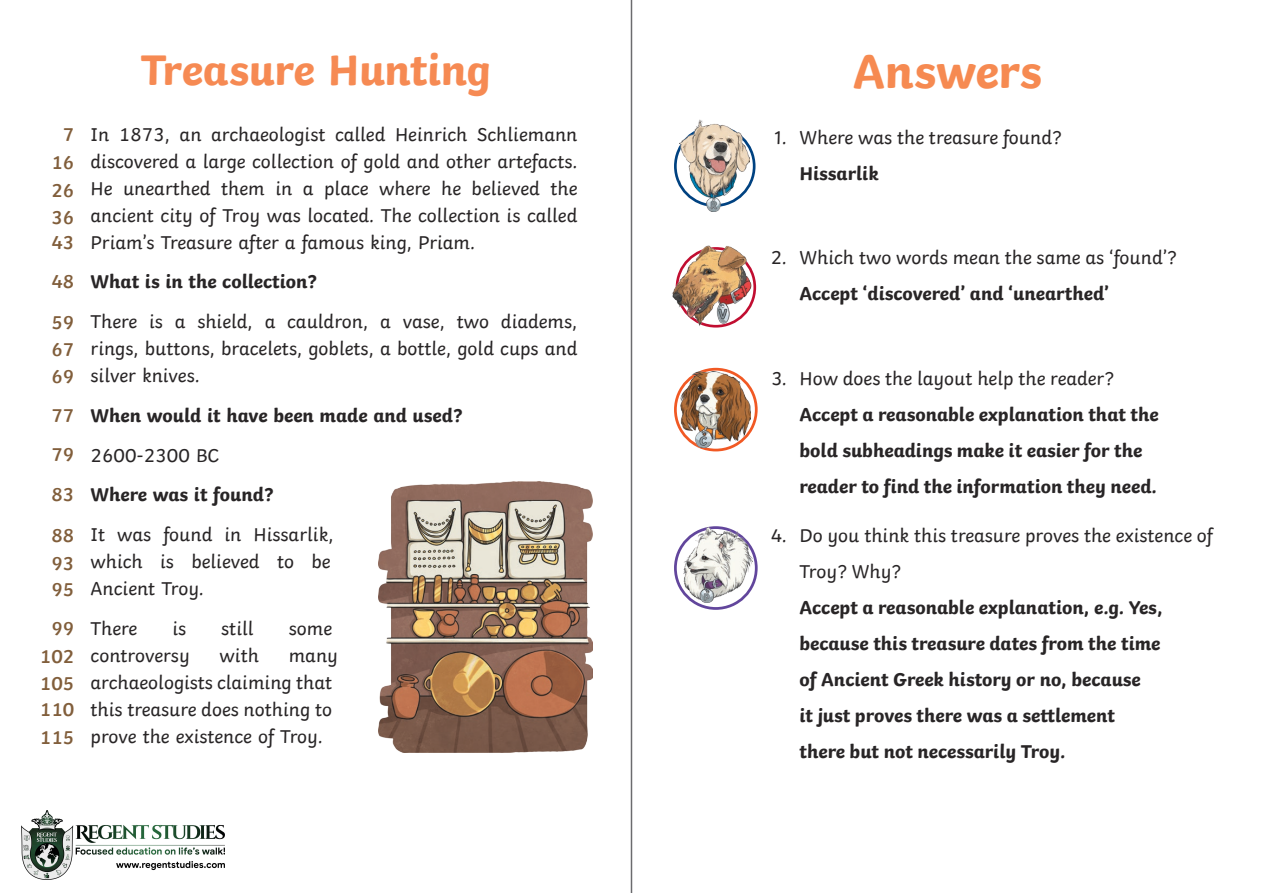
<style>
.page{position:relative;width:1263px;height:893px;background:#fff}
.page>*{position:absolute;margin:0;border:0;box-sizing:border-box;transform-origin:0 0}
.Heading_1{font:700 49.5px "Twinkl";letter-spacing:-.005em;color:#f68a51}
.Heading_1-2{font:700 45px "Twinkl";letter-spacing:-.01em;color:#f68a53}
.KS2_Body_Copy{font:19.5px/27px "Twinkl";color:#282526}
.KS2_Body_Copy-2{font:700 19.5px/36px "Twinkl";color:#282526}
.KS1_Body_Copy{font:600 19.5px/27px "Twinkl";color:#815e3b}
.s1{font-weight:700}
.s2{font-weight:400}
</style>
<div class="page">
<hr style="left:631px;top:0;width:1px;height:893px;background:#6b6b6e">
<img style="left:672px;top:245px;width:82px;height:82px">
<svg style="left:675px;top:127px;width:79px;height:79px"></svg>
<div style="left:674px;top:125px;width:81px;height:82px;border:3px solid #004281;border-radius:50%"></div>
<img style="left:680px;top:119px;width:69px;height:92px">
<svg style="left:675px;top:528px;width:81px;height:80px"></svg>
<div style="left:674px;top:526px;width:84px;height:84px;border:3px solid #62469c;border-radius:50%"></div>
<img style="left:683px;top:527px;width:70px;height:76px">
<svg style="left:675px;top:369px;width:81px;height:81px"></svg>
<div style="left:674px;top:368px;width:84px;height:83px;border:3px solid #f15924;border-radius:50%"></div>
<img style="left:681px;top:372px;width:70px;height:76px">
<img style="left:378px;top:481px;width:214px;height:272px">
<img style="left:22px;top:810px;width:202px;height:69px">
<p class="KS1_Body_Copy" style="left:63px;top:119px;width:13px">7</p>
<p class="KS1_Body_Copy" style="left:51px;top:147px;width:25px">16</p>
<p class="KS1_Body_Copy" style="left:51px;top:175px;width:25px;line-height:26.2px;text-align:justify">26<br>36<br>43</p>
<p class="KS1_Body_Copy" style="left:51px;top:260px;width:25px;line-height:40.5px">48<br>59</p>
<p class="KS1_Body_Copy" style="left:51px;top:334px;width:25px">67<br>69</p>
<p class="KS1_Body_Copy" style="left:51px;top:393px;width:25px;line-height:40px;text-align:justify">77<br>79<br>83<br>88</p>
<p class="KS1_Body_Copy" style="left:51px;top:549px;width:25px;line-height:25.5px">93<br>95</p>
<p class="KS1_Body_Copy" style="left:40px;top:613px;width:36px;text-align:center">99<br>102<br>105<br>110</p>
<p class="KS1_Body_Copy" style="left:40px;top:722px;width:36px">115</p>
<p class="Heading_1-2" style="left:140px;top:33px;width:352px">Treasure Hunting</p>
<p class="Heading_1" style="left:853px;top:31px;width:190px">Answers</p>
<p class="KS2_Body_Copy" style="left:91px;top:119px;width:488px;text-align:justify">In 1873, an archaeologist called Heinrich Schliemann discovered a large collection of gold and other artefacts.<br>He unearthed them in a place where he believed the ancient city of Troy was located. The collection is called Priam’s Treasure after a famous king, Priam.</p>
<p class="KS2_Body_Copy-2" style="left:91px;top:262px;width:228px">What is in the collection?</p>
<p class="KS2_Body_Copy" style="left:91px;top:306px;width:488px;text-align:justify">There is a shield, a cauldron, a vase, two diadems, rings, buttons, bracelets, goblets, a bottle, gold cups and silver knives.</p>
<p class="KS2_Body_Copy-2" style="left:91px;top:395px;width:373px">When would it have been made and used?</p>
<p class="KS2_Body_Copy" style="left:91px;top:440px;width:130px">2600-2300 BC</p>
<p class="KS2_Body_Copy-2" style="left:91px;top:475px;width:184px">Where was it found?</p>
<p class="KS2_Body_Copy" style="left:91px;top:519px;width:245px">It was found in Hissarlik, which is believed to be<br>Ancient Troy.</p>
<p class="KS2_Body_Copy" style="left:91px;top:613px;width:48px">There</p>
<p class="KS2_Body_Copy" style="left:172px;top:613px;width:15px">is</p>
<p class="KS2_Body_Copy" style="left:221px;top:613px;width:34px">still</p>
<p class="KS2_Body_Copy" style="left:289px;top:613px;width:45px">some</p>
<p class="KS2_Body_Copy" style="left:91px;top:640px;width:101px">controversy</p>
<p class="KS2_Body_Copy" style="left:220px;top:640px;width:41px">with</p>
<p class="KS2_Body_Copy" style="left:799px;top:117px;width:264px;line-height:36px;text-indent:-25px">1. Where was the treasure found?<br><span class="s1">Hissarlik</span></p>
<p class="KS2_Body_Copy" style="left:799px;top:238px;width:379px;line-height:36px;text-indent:-28px">2. Which two words mean the same as ‘found’?<br><span class="s1">Accept ‘discovered’ and ‘unearthed’</span></p>
<p class="KS2_Body_Copy-2" style="left:799px;top:359px;width:361px;text-indent:-27px"><span class="s2">3. How does the layout help the reader?<br></span>Accept a reasonable explanation that the bold subheadings make it easier for the reader to find the information they need.</p>
<p class="KS2_Body_Copy-2" style="left:799px;top:515px;width:415px;text-indent:-28px"><span class="s2">4. Do you think this treasure proves the existence of Troy? Why?<br></span>Accept a reasonable explanation, e.g. Yes, because this treasure dates from the time<br>of Ancient Greek history or no, because<br>it just proves there was a settlement<br>there but not necessarily Troy.</p>
<p class="KS2_Body_Copy" style="left:91px;top:640px;width:249px;text-indent:198px">many archaeologists claiming that this treasure does nothing to prove the existence of Troy.</p>
</div>
